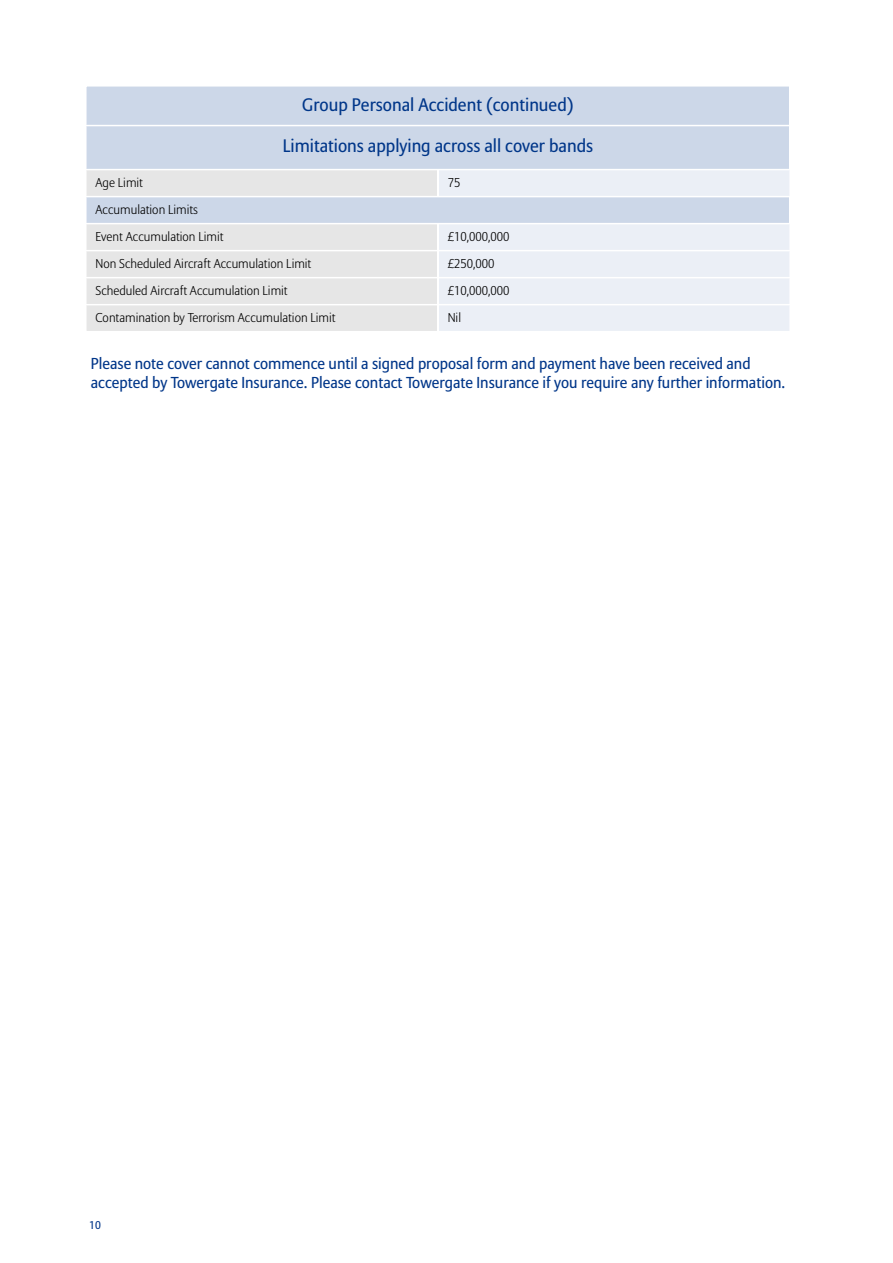
<style>
.page{position:relative;width:893px;height:1263px;background:#fff}
.page>*{position:absolute;margin:0;border:0;box-sizing:border-box;transform-origin:0 0}
.t1{font:18px "Allianz Sans";color:#003689}
.t2{font:15.75px/18.9px "Allianz Sans";color:#003689}
.t3{font:300 12.75px "Allianz Sans";color:#000}
.t4{font:11.25px "Allianz Sans";color:#003689}
</style>
<div class="page">
<svg style="left:86px;top:86px;width:703px;height:245px;background:#dce2eb"></svg>
<hr style="left:437px;top:170px;width:2px;height:26px;background:#fff">
<hr style="left:437px;top:224px;width:2px;height:107px;background:#fff">
<hr style="left:87px;top:125px;width:702px;height:1px;background:#fff">
<hr style="left:87px;top:169px;width:702px;height:1px;background:#fff">
<hr style="left:87px;top:196px;width:702px;height:1px;background:#fff">
<hr style="left:87px;top:223px;width:702px;height:1px;background:#fff">
<hr style="left:87px;top:250px;width:350px;height:1px;background:#fff">
<hr style="left:439px;top:250px;width:350px;height:1px;background:#fff">
<hr style="left:87px;top:277px;width:350px;height:1px;background:#fff">
<hr style="left:439px;top:277px;width:350px;height:1px;background:#fff">
<hr style="left:87px;top:304px;width:350px;height:1px;background:#fff">
<hr style="left:439px;top:304px;width:350px;height:1px;background:#fff">
<p class="t1" style="left:302px;top:97px;width:273px">Group Personal Accident (continued)</p>
<p class="t1" style="left:283px;top:139px;width:312px">Limitations applying across all cover bands</p>
<p class="t3" style="left:96px;top:177px;width:49px">Age Limit</p>
<p class="t3" style="left:448px;top:177px;width:14px">75</p>
<p class="t3" style="left:96px;top:204px;width:104px">Accumulation Limits</p>
<p class="t3" style="left:96px;top:231px;width:130px">Event Accumulation Limit</p>
<p class="t3" style="left:448px;top:231px;width:63px">£10,000,000</p>
<p class="t3" style="left:96px;top:258px;width:217px">Non Scheduled Aircraft Accumulation Limit</p>
<p class="t3" style="left:448px;top:258px;width:48px">£250,000</p>
<p class="t3" style="left:96px;top:285px;width:194px">Scheduled Aircraft Accumulation Limit</p>
<p class="t3" style="left:448px;top:285px;width:63px">£10,000,000</p>
<p class="t3" style="left:96px;top:312px;width:242px">Contamination by Terrorism Accumulation Limit</p>
<p class="t3" style="left:448px;top:312px;width:15px">Nil</p>
<p class="t2" style="left:91px;top:355px;width:696px">Please note cover cannot commence until a signed proposal form and payment have been received and accepted by Towergate Insurance. Please contact Towergate Insurance if you require any further information.</p>
<p class="t4" style="left:89px;top:1220px;width:13px">10</p>
</div>
